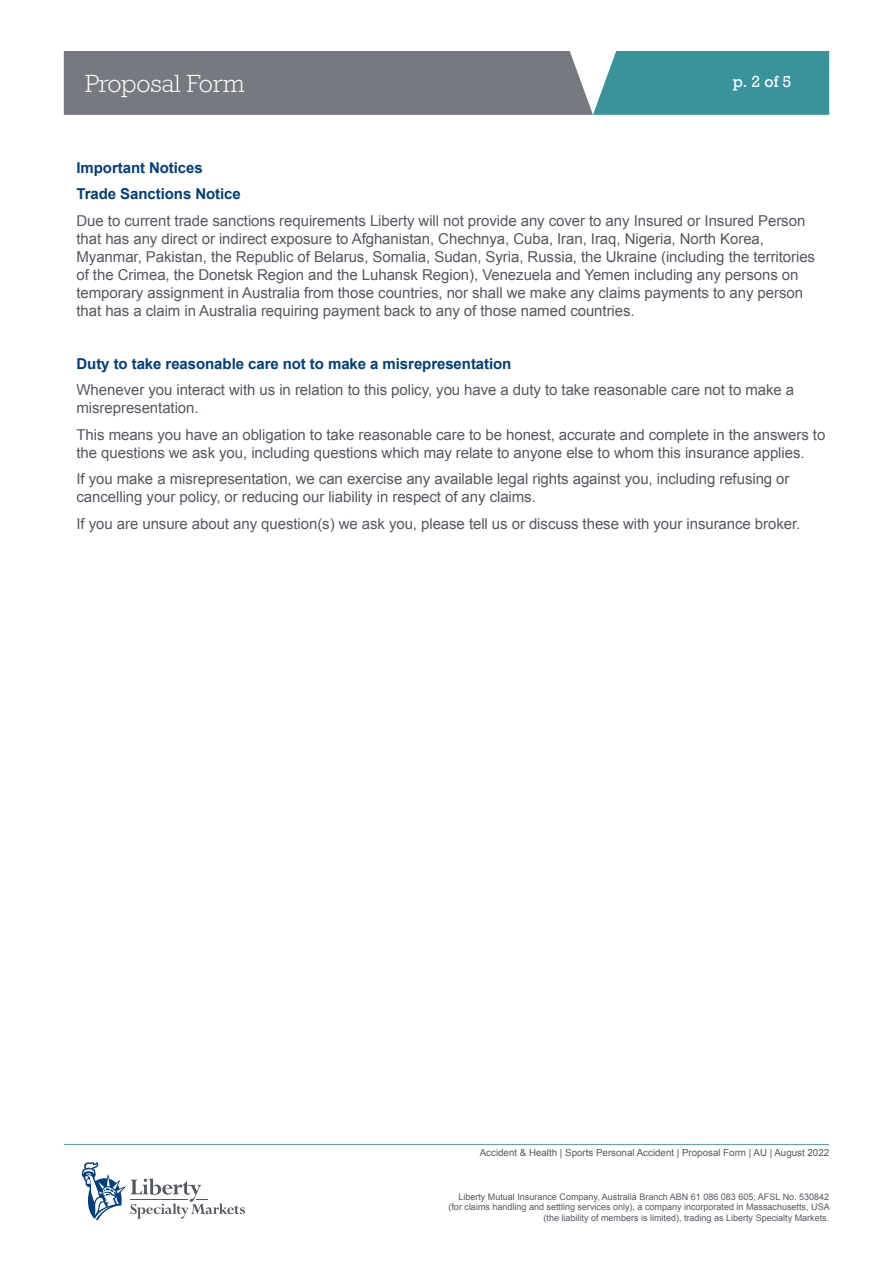
<style>
.page{position:relative;width:893px;height:1263px;background:#fff}
.page>*{position:absolute;margin:0;border:0;box-sizing:border-box;transform-origin:0 0}
.t1{font:300 25.5px "Rockwell Std";letter-spacing:-.005em;color:#fff}
.t2{font:15px/18px "Arial";letter-spacing:-.005em;color:#545861}
.t3{font:700 15px/26.5px "Arial";letter-spacing:-.005em;color:#003e7e}
.t4{font:15px "Rockwell";color:#fff}
.t5{font:9.75px "Arial";color:#545861}
.t6{font:9px/10.5px "Arial";color:#545861;text-align:right}
</style>
<div class="page">
<svg style="left:64px;top:51px;width:765px;height:64px;background:#68858c"></svg>
<hr style="left:64px;top:1144px;width:765px;height:1px;background:#5fa4ac">
<svg style="left:82px;top:1162px;width:163px;height:58px"></svg>
<h1 class="t1" style="left:85px;top:69px;width:161px">Proposal Form</h1>
<p class="t4" style="left:733px;top:72px;width:60px">p. 2 of 5</p>
<p class="t3" style="left:77px;top:154px;width:166px">Important Notices<br>Trade Sanctions Notice</p>
<p class="t2" style="left:77px;top:211px;width:740px">Due to current trade sanctions requirements Liberty will not provide any cover to any Insured or Insured Person that has any direct or indirect exposure to Afghanistan, Chechnya, Cuba, Iran, Iraq, Nigeria, North Korea, Myanmar, Pakistan, the Republic of Belarus, Somalia, Sudan, Syria, Russia, the Ukraine (including the territories of the Crimea, the Donetsk Region and the Luhansk Region), Venezuela and Yemen including any persons on temporary assignment in Australia from those countries, nor shall we make any claims payments to any person that has a claim in Australia requiring payment back to any of those named countries.</p>
<p class="t3" style="left:77px;top:350px;width:436px">Duty to take reasonable care not to make a misrepresentation</p>
<p class="t2" style="left:77px;top:381px;width:719px">Whenever you interact with us in relation to this policy, you have a duty to take reasonable care not to make a misrepresentation.</p>
<p class="t2" style="left:77px;top:425px;width:750px">This means you have an obligation to take reasonable care to be honest, accurate and complete in the answers to the questions we ask you, including questions which may relate to anyone else to whom this insurance applies.</p>
<p class="t2" style="left:77px;top:470px;width:714px">If you make a misrepresentation, we can exercise any available legal rights against you, including refusing or cancelling your policy, or reducing our liability in respect of any claims.</p>
<p class="t2" style="left:77px;top:514px;width:725px">If you are unsure about any question(s) we ask you, please tell us or discuss these with your insurance broker.</p>
<p class="t5" style="left:480px;top:1146px;width:351px">Accident &amp; Health | Sports Personal Accident | Proposal Form | AU | August 2022</p>
<p class="t6" style="left:448px;top:1191px;width:383px">Liberty Mutual Insurance Company, Australia Branch ABN 61 086 083 605; AFSL No. 530842 (for claims handling and settling services only), a company incorporated in Massachusetts, USA (the liability of members is limited), trading as Liberty Specialty Markets.</p>
</div>
